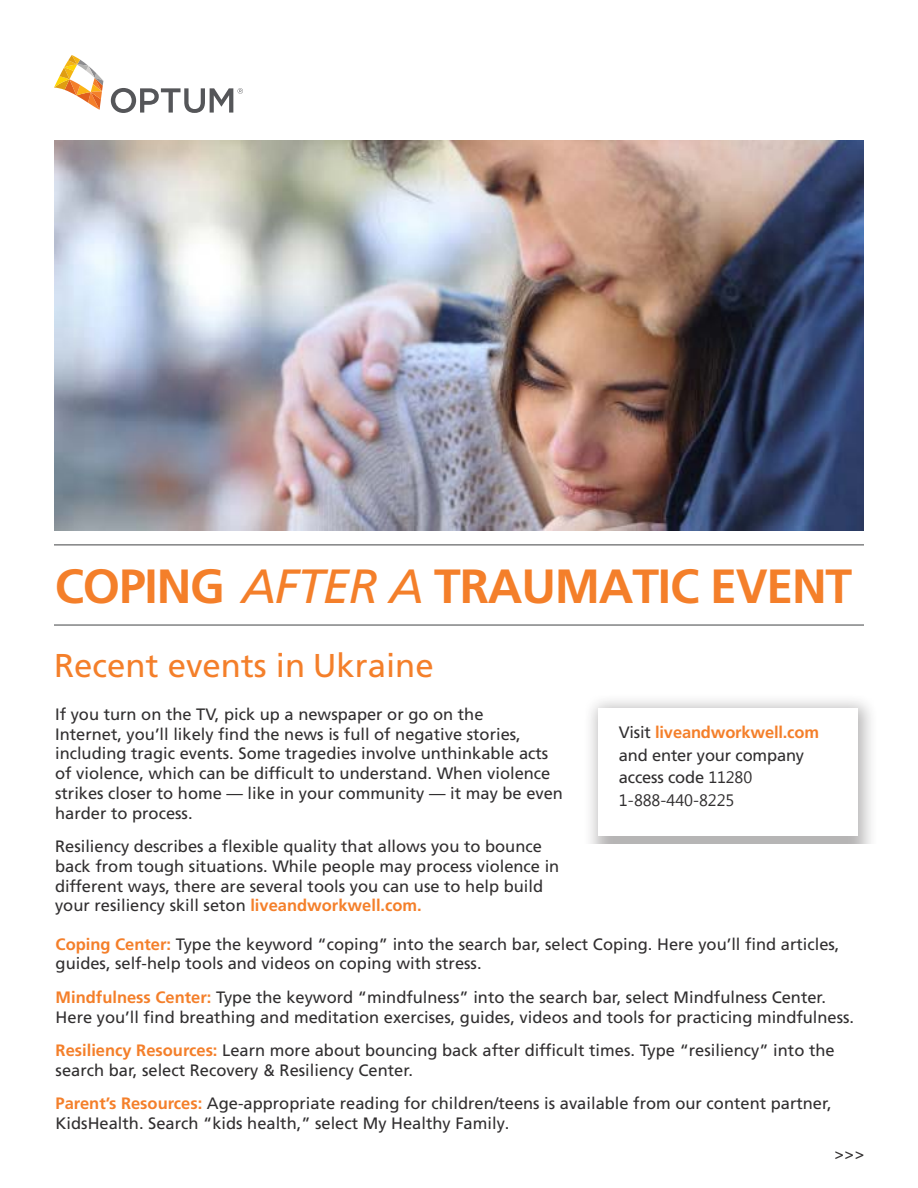
<style>
.page{position:relative;width:918px;height:1188px;background:#fff}
.page>*{position:absolute;margin:0;border:0;box-sizing:border-box;transform-origin:0 0}
.t1{font:700 48px "Frutiger LT Pro";letter-spacing:-.025em;color:#f47f2a}
.t2{font:33px "Frutiger LT Pro";color:#f47f2a}
.t3{font:16.5px/19.8px "Frutiger LT Pro";color:#312f30}
.t4{font:15px "Frutiger LT Pro";color:#312f30}
.s1{font-weight:400;font-style:italic}
.s2{font-weight:700;color:#f47f2a}
.s3{font-family:"Microsoft Tai Le"}
</style>
<div class="page">
<hr style="left:54px;top:544px;width:810px;height:1px;background:#57585a">
<hr style="left:54px;top:624px;width:810px;height:2px;background:#57585a">
<svg style="left:54px;top:55px;width:49px;height:55px"></svg>
<svg style="left:111px;top:88px;width:132px;height:25px"></svg>
<div style="left:583px;top:693px;width:295px;height:150px;background:#231f20;opacity:.33"></div>
<div style="left:598px;top:708px;width:260px;height:127px;background:#fff"></div>
<img style="left:54px;top:140px;width:810px;height:390px">
<p class="t1" style="left:55px;top:558px;width:799px">COPING <span class="s1">AFTER A</span> TRAUMATIC EVENT</p>
<p class="t2" style="left:54px;top:646px;width:381px">Recent events in Ukraine</p>
<p class="t3" style="left:55px;top:704px;width:509px">If you turn on the TV, pick up a newspaper or go on the<br>Internet, you’ll likely find the news is full of negative stories, including tragic events. Some tragedies involve unthinkable acts of violence, which can be difficult to understand. When violence strikes closer to home — like in your community — it may be even harder to process.</p>
<p class="t3" style="left:55px;top:837px;width:506px">Resiliency describes a flexible quality that allows you to bounce back from tough situations. While people may process violence in different ways, there are several tools you can use to help build your resiliency skill seton <span class="s2">liveandworkwell.com.</span></p>
<p class="t3" style="left:56px;top:934px;width:785px"><span class="s2">Coping Center:</span> Type the keyword “coping” into the search bar, select Coping. Here you’ll find articles, guides, self-help tools and videos on coping with stress.</p>
<p class="t3" style="left:56px;top:987px;width:800px"><span class="s2">Mindfulness Center:</span> Type the keyword “mindfulness” into the search bar, select Mindfulness Center.<br>Here you’ll find breathing and meditation exercises, guides, videos and tools for practicing mindfulness.</p>
<p class="t3" style="left:56px;top:1040px;width:781px"><span class="s2">Resiliency Resources:</span> Learn more about bouncing back after difficult times. Type “resiliency” into the search bar, select Recovery &amp; Resiliency Center.</p>
<p class="t3" style="left:56px;top:1093px;width:778px"><span class="s2">Parent’s Resources:</span> Age-appropriate reading for children/teens is available from our content partner,<br>KidsHealth. Search “kids health,” select My Healthy Family.</p>
<p class="t3" style="left:619px;top:721px;width:202px;line-height:22.6px">Visit <span class="s2">liveandworkwell.com </span>and enter your company access code <span class="s3">11280<br>1-888-440-8225</span></p>
<p class="t4" style="left:835px;top:1145px;width:31px">&gt;&gt;&gt;</p>
</div>
